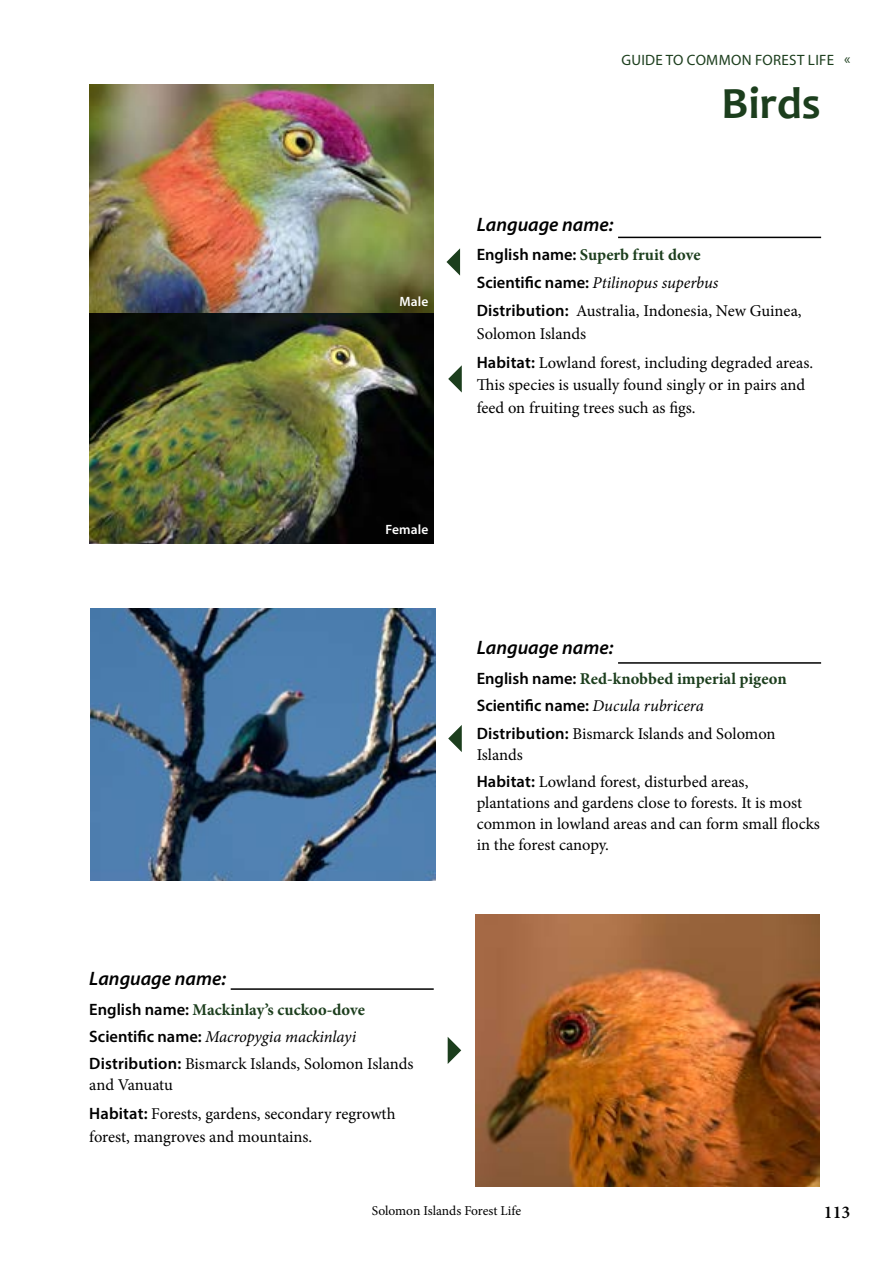
<style>
.page{position:relative;width:893px;height:1263px;background:#fff}
.page>*{position:absolute;margin:0;border:0;box-sizing:border-box;transform-origin:0 0}
.t1{font:700 45px "Candara";color:#1c3e1d}
.t2{font:italic 600 19.5px "Myriad Pro";color:#000}
.t3{font:600 18px "Minion Pro";color:#000}
.t4{font:16.5px/21px "Minion Pro";letter-spacing:-.005em;color:#000}
.t5{font:600 16.5px/27.3px "Myriad Pro";color:#000}
.t6{font:700 16.5px "Minion Pro";color:#1c3e1d}
.t7{font:15px "Myriad Pro";letter-spacing:.02em;color:#1c3e1d}
.t8{font:13.5px "Minion Pro";letter-spacing:-.005em;color:#000}
.t9{font:600 13.5px "Myriad Pro";letter-spacing:.01em;color:#fff}
.s1{font-family:"Minion Pro";font-weight:700;color:#1c3e1d}
.s2{font-family:"Minion Pro";font-weight:400;font-style:italic}
.s3{font-family:"Minion Pro";font-weight:400}
.s4{font-family:"Myriad Pro";font-weight:600}
.s5{font-family:"Myriad Pro";font-weight:600;color:#000}
</style>
<div class="page">
<img style="left:91px;top:609px;width:344px;height:272px">
<img style="left:89px;top:84px;width:345px;height:459px">
<hr style="left:618px;top:237px;width:203px;height:1px;background:#000">
<hr style="left:618px;top:662px;width:203px;height:2px;background:#000">
<img style="left:475px;top:914px;width:345px;height:272px">
<svg style="left:448px;top:365px;width:14px;height:28px"></svg>
<svg style="left:446px;top:248px;width:14px;height:28px"></svg>
<hr style="left:231px;top:988px;width:203px;height:2px;background:#000">
<svg style="left:448px;top:1037px;width:13px;height:27px"></svg>
<svg style="left:448px;top:725px;width:14px;height:27px"></svg>
<p class="t7" style="left:621px;top:51px;width:230px">GUIDE TO COMMON FOREST LIFE «</p>
<p class="t9" style="left:399px;top:293px;width:30px">Male</p>
<p class="t9" style="left:386px;top:521px;width:44px">Female</p>
<p class="t2" style="left:89px;top:966px;width:138px">Language name:</p>
<p class="t5" style="left:89px;top:995px;width:326px">English name: <span class="s1">Mackinlay’s cuckoo-dove<br></span>Scientific name: <span class="s2">Macropygia mackinlayi<br></span>Distribution: <span class="s3">Bismarck Islands, Solomon Islands</span></p>
<p class="t4" style="left:89px;top:1071px;width:308px;line-height:28.8px">and Vanuatu<br><span class="s4">Habitat:</span> Forests, gardens, secondary regrowth</p>
<p class="t4" style="left:89px;top:1126px;width:225px">forest, mangroves and mountains.</p>
<h1 class="t1" style="left:722px;top:75px;width:101px">Birds</h1>
<p class="t2" style="left:477px;top:212px;width:138px">Language name:</p>
<p class="t5" style="left:477px;top:241px;width:243px">English name: <span class="s1">Superb fruit dove<br></span>Scientific name: <span class="s2">Ptilinopus superbus</span></p>
<p class="t4" style="left:477px;top:300px;width:327px;line-height:22.5px"><span class="s4">Distribution:</span> Australia, Indonesia, New Guinea,<br>Solomon Islands</p>
<p class="t4" style="left:477px;top:351px;width:338px;line-height:22.5px"><span class="s4">Habitat:</span> Lowland forest, including degraded areas.<br>This species is usually found singly or in pairs and feed on fruiting trees such as figs.</p>
<p class="t2" style="left:477px;top:635px;width:138px">Language name:</p>
<p class="t6" style="left:477px;top:667px;width:311px"><span class="s5">English name:</span> Red-knobbed imperial pigeon</p>
<p class="t5" style="left:477px;top:692px;width:229px">Scientific name: <span class="s2">Ducula rubricera</span></p>
<p class="t4" style="left:477px;top:723px;width:300px"><span class="s4">Distribution:</span> Bismarck Islands and Solomon<br>Islands</p>
<p class="t4" style="left:477px;top:771px;width:345px"><span class="s4">Habitat:</span> Lowland forest, disturbed areas, plantations and gardens close to forests. It is most common in lowland areas and can form small flocks in the forest canopy.</p>
<p class="t8" style="left:372px;top:1202px;width:151px">Solomon Islands Forest Life</p>
<p class="t3" style="left:824px;top:1200px;width:28px">113</p>
</div>
